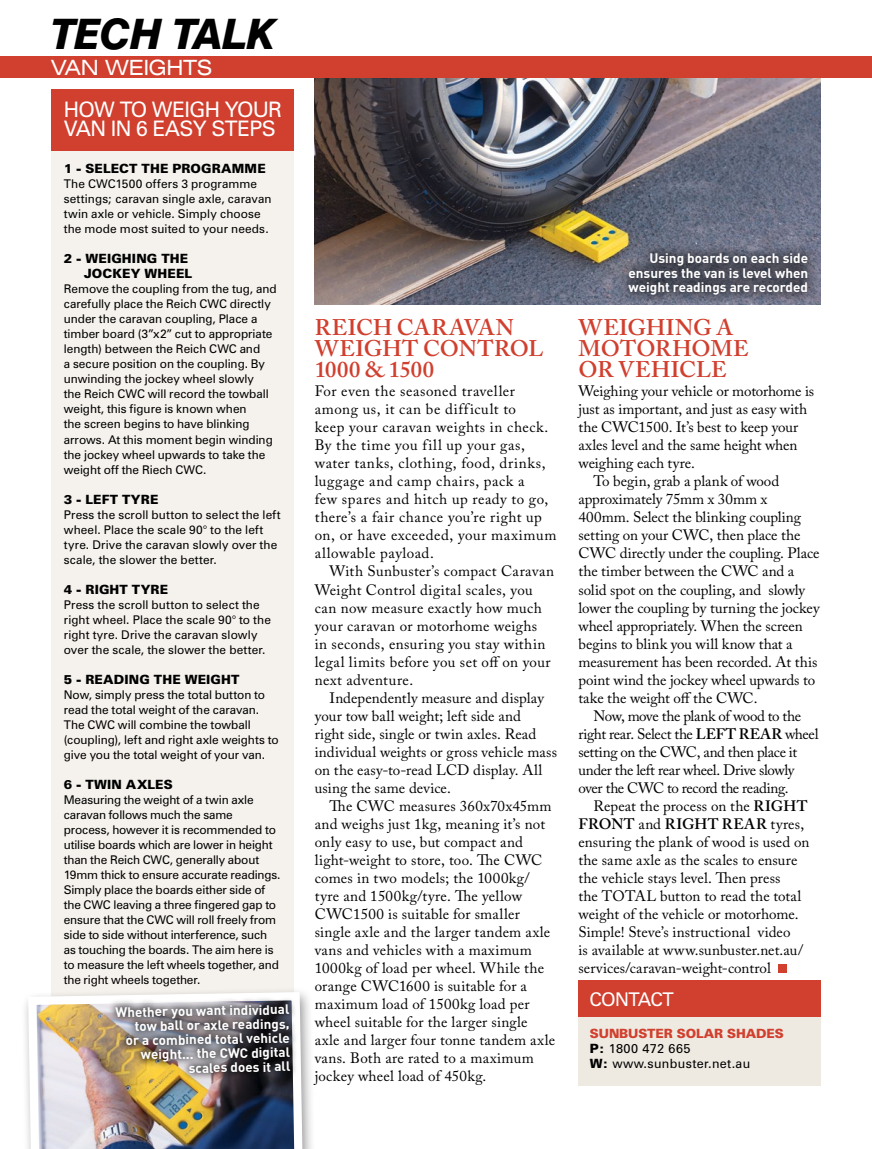
<style>
.page{position:relative;width:872px;height:1149px;background:#fff}
.page>*{position:absolute;margin:0;border:0;box-sizing:border-box;transform-origin:0 0}
.t1{font:italic 800 42px "Swiss 721 BT";letter-spacing:-.025em;color:#000}
.t2{font:600 22.5px/21px "Adobe Caslon Pro";letter-spacing:.005em;color:#d13f2e}
.t3{font:21.3px/18.6px "Zurich BT";letter-spacing:-.03em;color:#fff}
.t4{font:expanded 21px "Swiss 721 BT";letter-spacing:-.015em;color:#fff}
.t5{font:18.9px "Zurich BT";letter-spacing:-.03em;color:#fff}
.t6{font:15px/18px "Adobe Caslon Pro";letter-spacing:.01em;color:#000}
.t7{font:15px/18px "Adobe Caslon Pro";letter-spacing:.04em;color:#000}
.t8{font:15px "Adobe Caslon Pro";letter-spacing:-.025em;color:#000}
.t9{font:15px "Adobe Caslon Pro";letter-spacing:-.01em;color:#000}
.t10{font:15px "Adobe Caslon Pro";letter-spacing:-.03em;color:#000}
.t11{font:600 15px "Adobe Caslon Pro";letter-spacing:.03em;color:#000}
.t12{font:700 13.5px/14.2px "DIN";color:#fff;text-align:right}
.t13{font:900 12.75px/15px "Zurich BT";letter-spacing:.01em;color:#000}
.t14{font:12.75px/15px "Zurich BT";letter-spacing:.03em;color:#000}
.t15{font:12px/15px "Zurich BT";color:#000}
.s1{font-weight:600}
.s2{font-weight:400}
.s3{font-weight:900;color:#d13f2e}
.s4{font-weight:900}
</style>
<div class="page">
<img style="left:315px;top:77px;width:506px;height:227px">
<div style="left:0;top:56px;width:872px;height:21px;background:#d13f2e"></div>
<div style="left:778px;top:963px;width:9px;height:9px;background:#d13f2e"></div>
<div style="left:51px;top:150px;width:242px;height:846px;background:#f5f2ed"></div>
<div style="left:51px;top:89px;width:242px;height:62px;background:#d13f2e"></div>
<div style="left:578px;top:981px;width:243px;height:104px;background:#efeae1"></div>
<div style="left:578px;top:980px;width:243px;height:36px;background:#d13f2e"></div>
<div style="left:21px;top:986px;width:295px;height:162px;background:#000;opacity:.4"></div>
<img style="left:24px;top:987px;width:283px;height:161px">
<div style="left:107px;top:996px;width:191px;height:84px;background:#000;opacity:.65"></div>
<div style="left:615px;top:240px;width:206px;height:68px;background:#000;opacity:.65"></div>
<h1 class="t1" style="left:51px;top:8px;width:226px">TECH TALK</h1>
<h3 class="t4" style="left:51px;top:55px;width:163px">VAN WEIGHTS</h3>
<h3 class="t3" style="left:64px;top:100px;width:220px">HOW TO WEIGH YOUR<br>VAN IN 6 EASY STEPS</h3>
<p class="t13" style="left:64px;top:161px;width:203px">1 - SELECT THE PROGRAMME</p>
<p class="t15" style="left:64px;top:176px;width:209px">The CWC1500 offers 3 programme settings; caravan single axle, caravan twin axle or vehicle. Simply choose the mode most suited to your needs.</p>
<p class="t13" style="left:84px;top:251px;width:110px;text-indent:-20px">2 - WEIGHING THE<br>JOCKEY WHEEL</p>
<p class="t15" style="left:64px;top:281px;width:214px">Remove the coupling from the tug, and carefully place the Reich CWC directly under the caravan coupling, Place a timber board (3”x2” cut to appropriate length) between the Reich CWC and<br>a secure position on the coupling. By unwinding the jockey wheel slowly<br>the Reich CWC will record the towball weight, this figure is known when<br>the screen begins to have blinking arrows. At this moment begin winding the jockey wheel upwards to take the weight off the Riech CWC.</p>
<p class="t13" style="left:64px;top:491px;width:96px">3 - LEFT TYRE</p>
<p class="t15" style="left:64px;top:506px;width:218px">Press the scroll button to select the left wheel. Place the scale 90° to the left tyre. Drive the caravan slowly over the scale, the slower the better.</p>
<p class="t13" style="left:64px;top:581px;width:106px">4 - RIGHT TYRE</p>
<p class="t15" style="left:64px;top:596px;width:209px">Press the scroll button to select the right wheel. Place the scale 90° to the right tyre. Drive the caravan slowly over the scale, the slower the better.</p>
<p class="t13" style="left:64px;top:671px;width:177px">5 - READING THE WEIGHT</p>
<p class="t15" style="left:64px;top:686px;width:216px">Now, simply press the total button to read the total weight of the caravan.<br>The CWC will combine the towball (coupling), left and right axle weights to give you the total weight of your van.</p>
<p class="t13" style="left:64px;top:776px;width:110px">6 - TWIN AXLES</p>
<p class="t15" style="left:64px;top:791px;width:218px">Measuring the weight of a twin axle caravan follows much the same process, however it is recommended to utilise boards which are lower in height than the Reich CWC, generally about 19mm thick to ensure accurate readings.<br>Simply place the boards either side of the CWC leaving a three fingered gap to ensure that the CWC will roll freely from side to side without interference, such as touching the boards. The aim here is to measure the left wheels together, and the right wheels together.</p>
<p class="t12" style="left:115px;top:1004px;width:175px;rotate:-1deg">Whether you want individual tow ball or axle readings,<br>or a combined total vehicle weight... the CWC digital scales does it all</p>
<h2 class="t2" style="left:315px;top:316px;width:230px">REICH CARAVAN<br>WEIGHT CONTROL<br>1000 &amp; 1500</h2>
<p class="t7" style="left:315px;top:382px;width:243px">For even the seasoned traveller among us, it can be difficult to<br>keep your caravan weights in check.<br>By the time you fill up your gas, water tanks, clothing, food, drinks, luggage and camp chairs, pack a<br>few spares and hitch up ready to go, there’s a fair chance you’re right up on, or have exceeded, your maximum allowable payload.</p>
<p class="t6" style="left:315px;top:562px;width:241px;text-indent:15px">With Sunbuster’s compact Caravan<br>Weight Control digital scales, you can now measure exactly how much your caravan or motorhome weighs<br>in seconds, ensuring you stay within legal limits before you set off on your next adventure.</p>
<p class="t6" style="left:315px;top:688px;width:244px;text-indent:15px">Independently measure and display your tow ball weight; left side and<br>right side, single or twin axles. Read individual weights or gross vehicle mass on the easy-to-read LCD display. All using the same device.</p>
<p class="t6" style="left:315px;top:796px;width:242px;text-indent:15px">The CWC measures 360x70x45mm and weighs just 1kg, meaning it’s not only easy to use, but compact and light-weight to store, too. The CWC comes in two models; the 1000kg/ tyre and 1500kg/tyre. The yellow CWC1500 is suitable for smaller single axle and the larger tandem axle vans and vehicles with a maximum 1000kg of load per wheel. While the orange CWC1600 is suitable for a maximum load of 1500kg load per wheel suitable for the larger single axle and larger four tonne tandem axle vans. Both are rated to a maximum jockey wheel load of 450kg.</p>
<p class="t12" style="left:628px;top:251px;width:181px;text-align:justify;text-indent:21px">Using boards on each side ensures the van is level when weight readings are recorded</p>
<h2 class="t2" style="left:578px;top:316px;width:171px">WEIGHING A<br>MOTORHOME<br>OR VEHICLE</h2>
<p class="t9" style="left:578px;top:382px;width:237px">Weighing your vehicle or motorhome is</p>
<p class="t6" style="left:578px;top:400px;width:230px">just as important, and just as easy with</p>
<p class="t6" style="left:578px;top:418px;width:221px">the CWC1500. It’s best to keep your</p>
<p class="t6" style="left:578px;top:436px;width:220px">axles level and the same height when</p>
<p class="t6" style="left:578px;top:454px;width:118px">weighing each tyre.</p>
<p class="t6" style="left:593px;top:472px;width:187px">To begin, grab a plank of wood</p>
<p class="t9" style="left:578px;top:490px;width:190px">approximately 75mm x 30mm x</p>
<p class="t6" style="left:578px;top:508px;width:224px">400mm. Select the blinking coupling</p>
<p class="t6" style="left:578px;top:526px;width:223px">setting on your CWC, then place the</p>
<p class="t6" style="left:578px;top:544px;width:242px">CWC directly under the coupling. Place</p>
<p class="t6" style="left:578px;top:562px;width:217px">the timber between the CWC and a</p>
<p class="t6" style="left:578px;top:580px;width:228px">solid spot on the coupling, and slowly</p>
<p class="t6" style="left:578px;top:598px;width:243px">lower the coupling by turning the jockey</p>
<p class="t9" style="left:578px;top:616px;width:226px">wheel appropriately. When the screen</p>
<p class="t6" style="left:578px;top:634px;width:216px">begins to blink you will know that a</p>
<p class="t6" style="left:578px;top:652px;width:240px">measurement has been recorded. At this</p>
<p class="t6" style="left:578px;top:670px;width:238px">point wind the jockey wheel upwards to</p>
<p class="t6" style="left:578px;top:688px;width:180px">take the weight off the CWC.</p>
<p class="t10" style="left:593px;top:706px;width:209px">Now, move the plank of wood to the</p>
<p class="t8" style="left:578px;top:724px;width:241px">right rear. Select the <span class="s1">LEFT REAR</span> wheel</p>
<p class="t8" style="left:578px;top:742px;width:220px">setting on the CWC, and then place it</p>
<p class="t8" style="left:578px;top:760px;width:217px">under the left rear wheel. Drive slowly</p>
<p class="t8" style="left:578px;top:778px;width:211px">over the CWC to record the reading.</p>
<p class="t6" style="left:593px;top:796px;width:216px">Repeat the process on the <span class="s1">RIGHT</span></p>
<p class="t11" style="left:578px;top:814px;width:227px">FRONT <span class="s2">and</span> RIGHT REAR <span class="s2">tyres,</span></p>
<p class="t6" style="left:578px;top:832px;width:232px">ensuring the plank of wood is used on</p>
<p class="t6" style="left:578px;top:850px;width:220px">the same axle as the scales to ensure</p>
<p class="t6" style="left:578px;top:868px;width:203px">the vehicle stays level. Then press</p>
<p class="t6" style="left:578px;top:886px;width:224px">the TOTAL button to read the total</p>
<p class="t6" style="left:578px;top:904px;width:222px">weight of the vehicle or motorhome.</p>
<p class="t6" style="left:578px;top:922px;width:214px">Simple! Steve’s instructional video</p>
<p class="t6" style="left:578px;top:940px;width:226px">is available at www.sunbuster.net.au/</p>
<p class="t6" style="left:578px;top:958px;width:194px">services/caravan-weight-control</p>
<p class="t5" style="left:589px;top:987px;width:86px">CONTACT</p>
<p class="t14" style="left:590px;top:1025px;width:195px"><span class="s3">SUNBUSTER SOLAR SHADES<br></span><span class="s4">P:</span> 1800 472 665<br><span class="s4">W:</span> www.sunbuster.net.au</p>
</div>
